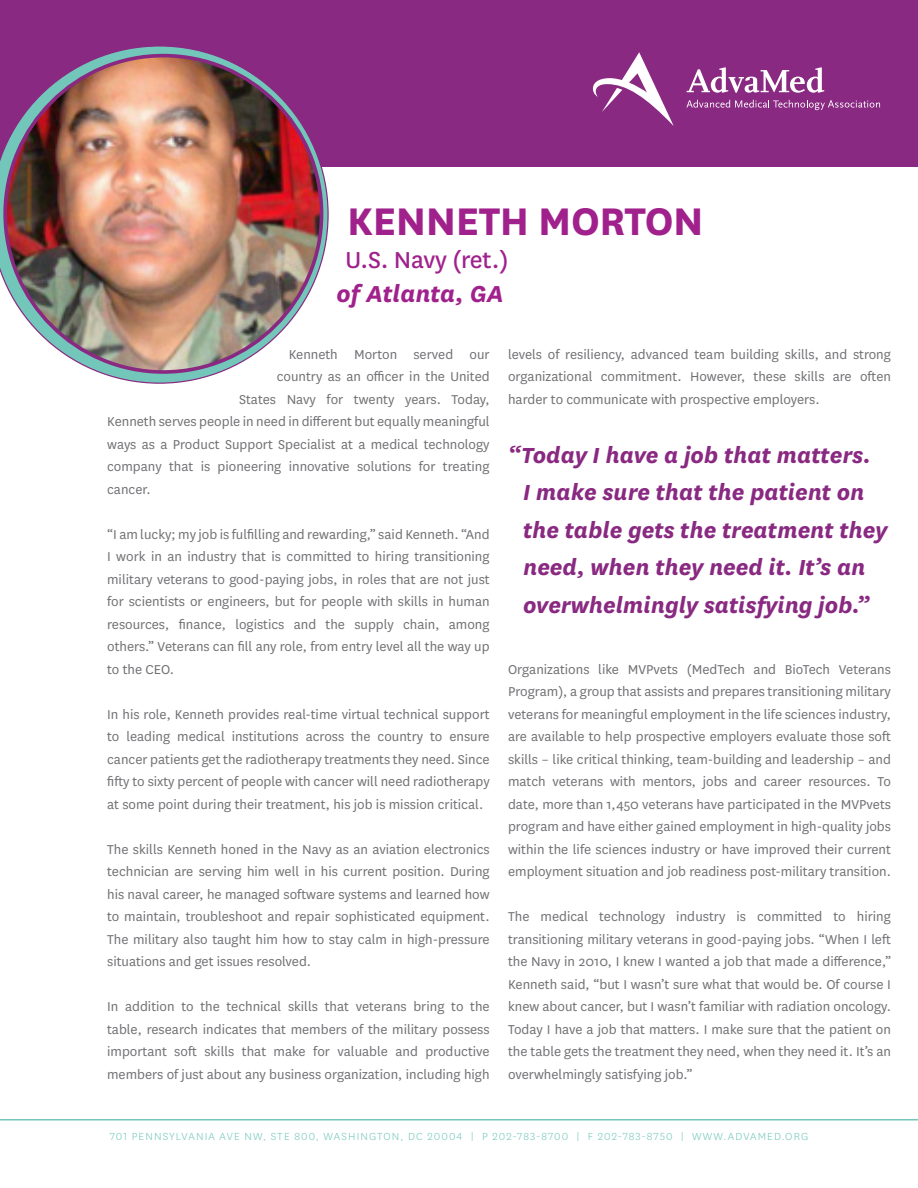
<style>
.page{position:relative;width:918px;height:1188px;background:#fff}
.page>*{position:absolute;margin:0;border:0;box-sizing:border-box;transform-origin:0 0}
.t1{font:700 45px "National";letter-spacing:-.01em;color:#a0218c}
.t2{font:27px "National";letter-spacing:-.01em;color:#a0218c}
.t3{font:italic 700 27px "National";color:#a0218c}
.Body{font:italic 700 25.5px/37.5px "National";color:#892981}
.Body-2{font:15px/22.5px "National";color:#717074;text-align:justify}
.t4{font:300 12px "National";letter-spacing:.09em;color:#73c7ba}
</style>
<div class="page">
<hr style="left:0;top:1119px;width:918px;height:1px;background:#73c7ba">
<div style="left:0;top:0;width:918px;height:166px;background:#892981"></div>
<svg style="left:593px;top:52px;width:81px;height:74px"></svg>
<svg style="left:687px;top:67px;width:137px;height:26px"></svg>
<svg style="left:686px;top:100px;width:194px;height:10px"></svg>
<svg style="left:0;top:46px;width:329px;height:338px"></svg>
<img style="left:5px;top:56px;width:317px;height:316px;border-radius:158px">
<h1 class="t1" style="left:347px;top:189px;width:358px">KENNETH MORTON</h1>
<h1 class="t2" style="left:346px;top:242px;width:164px">U.S. Navy (ret.)</h1>
<h1 class="t3" style="left:337px;top:275px;width:169px">of Atlanta, GA</h1>
<p class="Body-2" style="left:289px;top:342px;width:203px">Kenneth Morton served our</p>
<p class="Body-2" style="left:277px;top:365px;width:215px">country as an officer in the United</p>
<p class="Body-2" style="left:239px;top:387px;width:252px">States Navy for twenty years. Today,</p>
<p class="Body-2" style="left:107px;top:410px;width:384px">Kenneth serves people in need in different but equally meaningful</p>
<p class="Body-2" style="left:107px;top:432px;width:384px">ways as a Product Support Specialist at a medical technology</p>
<p class="Body-2" style="left:107px;top:455px;width:384px">company that is pioneering innovative solutions for treating</p>
<p class="Body-2" style="left:107px;top:477px;width:45px">cancer.</p>
<p class="Body-2" style="left:107px;top:522px;width:384px">“I am lucky; my job is fulfilling and rewarding,” said Kenneth. “And I work in an industry that is committed to hiring transitioning military veterans to good-paying jobs, in roles that are not just for scientists or engineers, but for people with skills in human resources, finance, logistics and the supply chain, among others.” Veterans can fill any role, from entry level all the way up to the CEO.</p>
<p class="Body-2" style="left:107px;top:702px;width:384px">In his role, Kenneth provides real-time virtual technical support to leading medical institutions across the country to ensure cancer patients get the radiotherapy treatments they need. Since fifty to sixty percent of people with cancer will need radiotherapy at some point during their treatment, his job is mission critical.</p>
<p class="Body-2" style="left:107px;top:837px;width:384px">The skills Kenneth honed in the Navy as an aviation electronics technician are serving him well in his current position. During his naval career, he managed software systems and learned how to maintain, troubleshoot and repair sophisticated equipment.<br>The military also taught him how to stay calm in high-pressure situations and get issues resolved.</p>
<p class="Body-2" style="left:107px;top:995px;width:384px">In addition to the technical skills that veterans bring to the table, research indicates that members of the military possess important soft skills that make for valuable and productive members of just about any business organization, including high</p>
<p class="Body-2" style="left:508px;top:342px;width:384px">levels of resiliency, advanced team building skills, and strong organizational commitment. However, these skills are often harder to communicate with prospective employers.</p>
<p class="Body" style="left:523px;top:435px;width:366px;text-indent:-15px">“Today I have a job that matters.<br>I make sure that the patient on the table gets the treatment they need, when they need it. It’s an overwhelmingly satisfying job.”</p>
<p class="Body-2" style="left:508px;top:657px;width:384px">Organizations like MVPvets (MedTech and BioTech Veterans Program), a group that assists and prepares transitioning military veterans for meaningful employment in the life sciences industry, are available to help prospective employers evaluate those soft skills – like critical thinking, team-building and leadership – and match veterans with mentors, jobs and career resources. To date, more than 1,450 veterans have participated in the MVPvets program and have either gained employment in high-quality jobs within the life sciences industry or have improved their current employment situation and job readiness post-military transition.</p>
<p class="Body-2" style="left:508px;top:905px;width:384px">The medical technology industry is committed to hiring transitioning military veterans in good-paying jobs. “When I left the Navy in 2010, I knew I wanted a job that made a difference,” Kenneth said, “but I wasn’t sure what that would be. Of course I knew about cancer, but I wasn’t familiar with radiation oncology.<br>Today I have a job that matters. I make sure that the patient on the table gets the treatment they need, when they need it. It’s an overwhelmingly satisfying job.”</p>
<p class="t4" style="left:110px;top:1129px;width:700px">701 PENNSYLVANIA AVE NW, STE 800, WASHINGTON, DC 20004 | P 202-783-8700 | F 202-783-8750 | WWW.ADVAMED.ORG</p>
</div>
